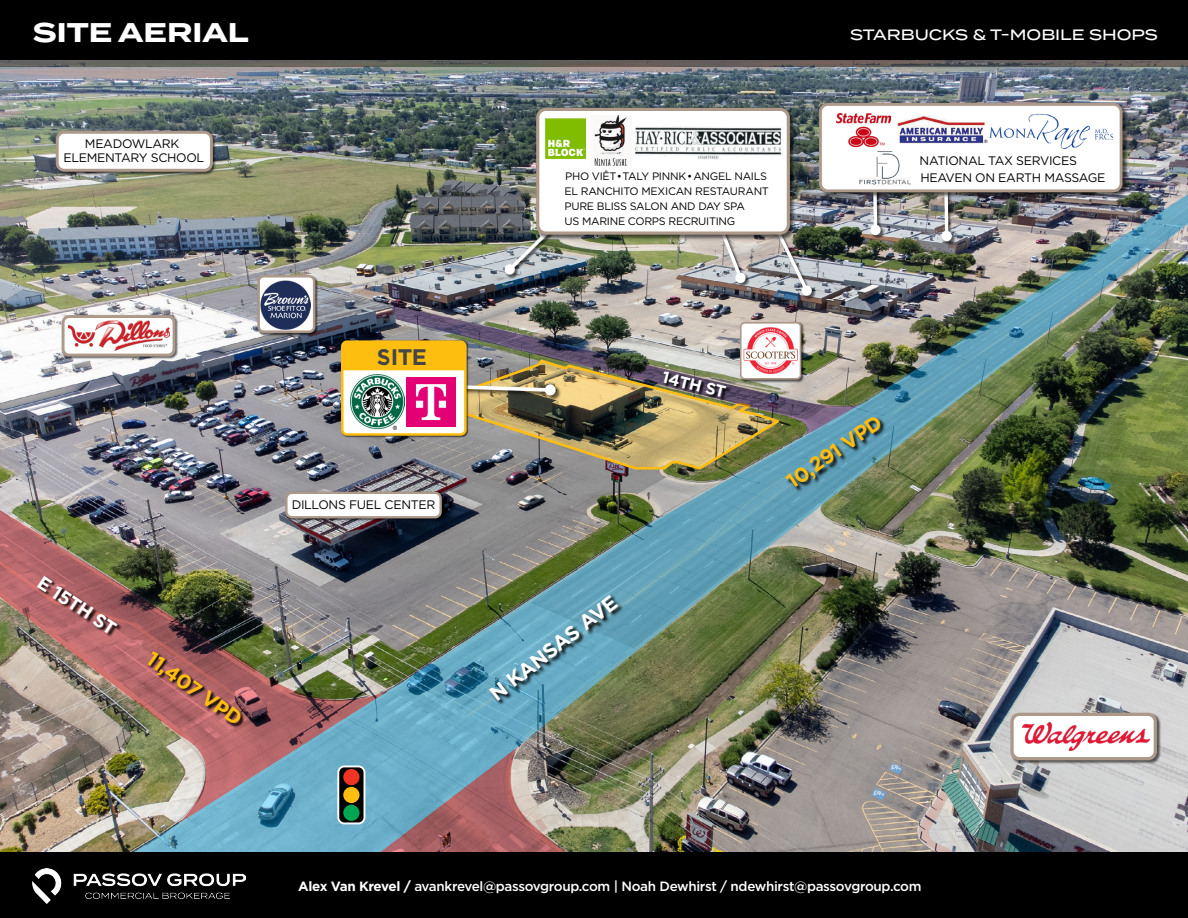
<style>
.page{position:relative;width:1188px;height:918px;background:#fff}
.page>*{position:absolute;margin:0;border:0;box-sizing:border-box;transform-origin:0 0}
.t1{font:700 27px "Termina";color:#fff}
.t2{font:700 22.5px "Gotham";color:#464547}
.t3{font:700 20.55px "Gotham";color:#febe10}
.t4{font:700 20.55px "Gotham";color:#fff}
.t5{font:700 18.75px "Gotham";color:#fff}
.t6{font:700 16.5px "Gotham";color:#fff}
.t7{font:500 15px "Termina";color:#fff}
.t8{font:500 13.5px "Gotham";letter-spacing:-.025em;color:#fff}
.t9{font:12.3px/14.9px "Gotham";letter-spacing:-.025em;color:#000;text-align:center}
.t10{font:10.8px "Gotham";letter-spacing:-.025em;color:#000}
.s1{font-weight:700}
</style>
<div class="page">
<img style="left:0;top:67px;width:1188px;height:785px">
<img style="left:98px;top:188px;width:1090px;height:664px">
<img style="left:484px;top:590px;width:146px;height:124px">
<img style="left:781px;top:409px;width:114px;height:93px">
<img style="left:0;top:504px;width:390px;height:318px">
<img style="left:337px;top:748px;width:263px;height:104px">
<img style="left:31px;top:571px;width:95px;height:75px">
<img style="left:140px;top:646px;width:113px;height:92px">
<img style="left:342px;top:342px;width:442px;height:129px">
<img style="left:351px;top:375px;width:36px;height:54px">
<img style="left:284px;top:491px;width:162px;height:32px">
<div style="left:286px;top:493px;width:155px;height:24px;background:#fff;border-radius:6px"></div>
<div style="left:285px;top:492px;width:157px;height:26px;border:2px solid #ad9989;border-radius:6px"></div>
<img style="left:61px;top:314px;width:119px;height:47px">
<div style="left:63px;top:317px;width:111px;height:38px;background:#fff;border-radius:6px"></div>
<div style="left:62px;top:315px;width:113px;height:42px;border:3px solid #ad9989;border-radius:6px"></div>
<img style="left:68px;top:321px;width:101px;height:30px">
<img style="left:256px;top:274px;width:64px;height:63px">
<div style="left:259px;top:276px;width:55px;height:56px;background:#fff;border-radius:5px"></div>
<div style="left:257px;top:275px;width:58px;height:58px;border:2px solid #ad9989;border-radius:5px"></div>
<img style="left:261px;top:280px;width:50px;height:50px">
<img style="left:503px;top:222px;width:59px;height:58px">
<img style="left:504px;top:219px;width:57px;height:56px">
<img style="left:704px;top:243px;width:48px;height:46px">
<svg style="left:703px;top:243px;width:43px;height:41px;background:#bebcb8"></svg>
<img style="left:758px;top:193px;width:60px;height:109px">
<img style="left:756px;top:191px;width:57px;height:105px">
<img style="left:869px;top:200px;width:17px;height:41px">
<svg style="left:871px;top:200px;width:8px;height:34px"></svg>
<div style="left:870px;top:225px;width:11px;height:10px;background:#fff;border-radius:50%"></div>
<img style="left:940px;top:200px;width:18px;height:47px">
<svg style="left:942px;top:200px;width:8px;height:40px"></svg>
<div style="left:941px;top:231px;width:11px;height:10px;background:#fff;border-radius:50%"></div>
<img style="left:535px;top:106px;width:263px;height:137px">
<div style="left:538px;top:109px;width:250px;height:124px;background:#fff;border-radius:8px"></div>
<div style="left:536px;top:108px;width:254px;height:127px;border:3px solid #ad9989;border-radius:8px"></div>
<img style="left:635px;top:127px;width:147px;height:32px">
<img style="left:594px;top:115px;width:33px;height:50px">
<img style="left:545px;top:119px;width:40px;height:40px">
<img style="left:817px;top:101px;width:313px;height:99px">
<div style="left:820px;top:104px;width:301px;height:87px;background:#fff;border-radius:7px"></div>
<div style="left:819px;top:103px;width:303px;height:89px;border:3px solid #ad9989;border-radius:7px"></div>
<img style="left:860px;top:151px;width:50px;height:34px">
<img style="left:897px;top:116px;width:90px;height:28px">
<img style="left:989px;top:113px;width:123px;height:36px">
<img style="left:837px;top:113px;width:53px;height:33px">
<img style="left:387px;top:303px;width:474px;height:133px">
<img style="left:659px;top:368px;width:74px;height:40px">
<img style="left:1009px;top:712px;width:153px;height:54px">
<div style="left:1012px;top:714px;width:143px;height:45px;background:#fff;border-radius:7px"></div>
<div style="left:1010px;top:713px;width:147px;height:47px;border:3px solid #ad9989;border-radius:7px"></div>
<img style="left:1022px;top:722px;width:127px;height:29px">
<img style="left:55px;top:130px;width:163px;height:47px">
<div style="left:57px;top:132px;width:154px;height:38px;background:#fff;border-radius:7px"></div>
<div style="left:56px;top:131px;width:157px;height:41px;border:3px solid #ad9989;border-radius:7px"></div>
<div style="left:0;top:852px;width:1188px;height:66px;background:#000"></div>
<svg style="left:0;top:60px;width:1188px;height:7px;background:#635e5a"></svg>
<div style="left:0;top:0;width:1188px;height:60px;background:#000"></div>
<img style="left:33px;top:869px;width:212px;height:35px">
<h1 class="t1" style="left:33px;top:12px;width:217px">SITE AERIAL</h1>
<h3 class="t7" style="left:850px;top:23px;width:309px">STARBUCKS &amp; T-MOBILE SHOPS</h3>
<p class="t9" style="left:64px;top:136px;width:142px">MEADOWLARK<br>ELEMENTARY SCHOOL</p>
<h2 class="t2" style="left:377px;top:342px;width:52px">SITE</h2>
<h3 class="t5" style="left:46px;top:570px;width:92px;rotate:33deg">E 15TH ST</h3>
<h3 class="t3" style="left:157px;top:645px;width:113px;rotate:36deg">11,407 VPD</h3>
<p class="t9" style="left:292px;top:497px;width:145px">DILLONS FUEL CENTER</p>
<p class="t9" style="left:920px;top:153px;width:159px">NATIONAL TAX SERVICES</p>
<p class="t10" style="left:565px;top:169px;width:204px">PHO VIÊT•TALY PINNK•ANGEL NAILS</p>
<p class="t9" style="left:920px;top:170px;width:187px">HEAVEN ON EARTH MASSAGE</p>
<p class="t10" style="left:564px;top:185px;width:206px">EL RANCHITO MEXICAN RESTAURANT</p>
<p class="t10" style="left:564px;top:214px;width:172px">US MARINE CORPS RECRUITING</p>
<p class="t10" style="left:564px;top:200px;width:182px">PURE BLISS SALON AND DAY SPA</p>
<h3 class="t6" style="left:665px;top:366px;width:66px;rotate:14deg">14TH ST</h3>
<h3 class="t4" style="left:484px;top:685px;width:157px;rotate:-38deg">N KANSAS AVE</h3>
<h3 class="t3" style="left:781px;top:472px;width:113px;rotate:-35deg">10,291 VPD</h3>
<p class="t8" style="left:298px;top:877px;width:625px"><span class="s1">Alex Van Krevel /</span> avankrevel@passovgroup.com | Noah Dewhirst / ndewhirst@passovgroup.com</p>
</div>
